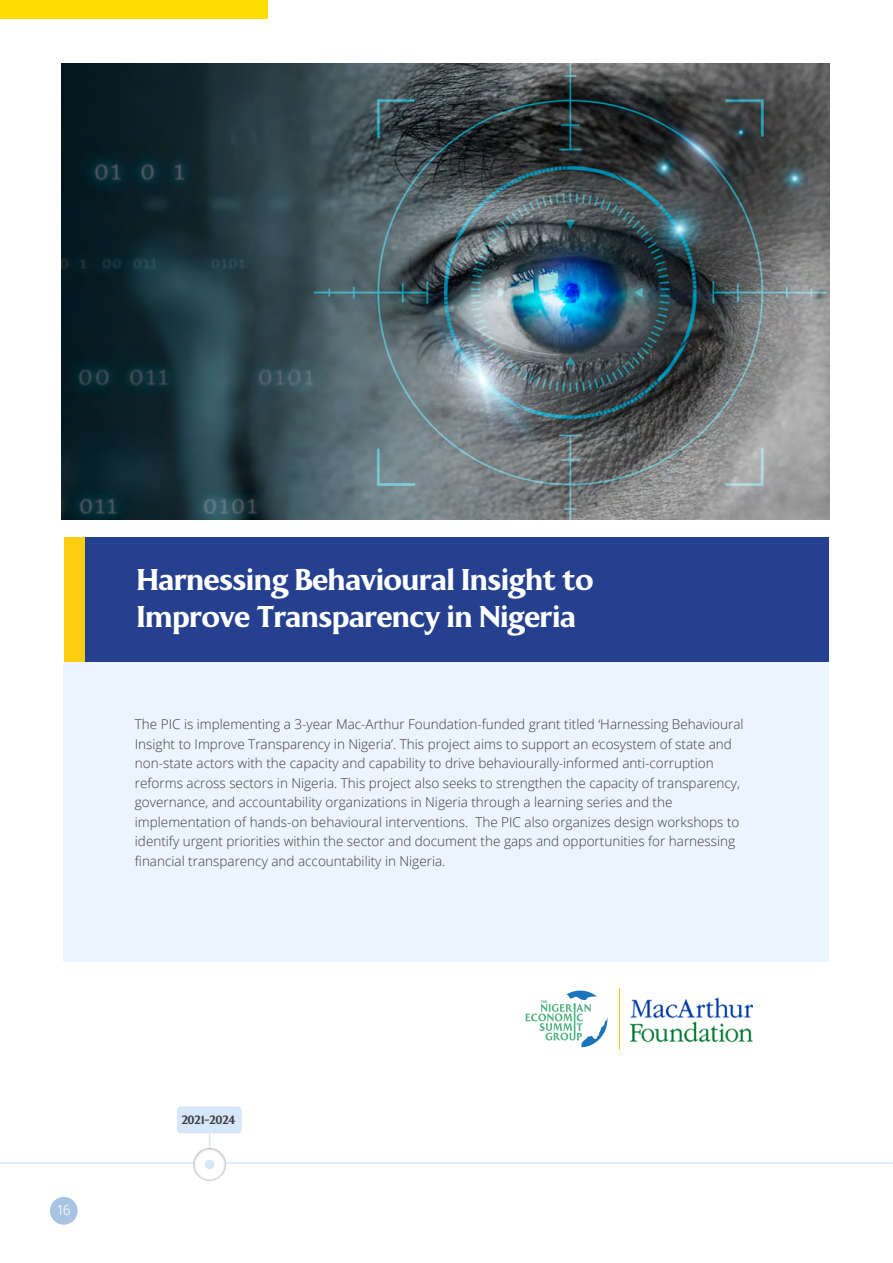
<style>
.page{position:relative;width:893px;height:1263px;background:#fff}
.page>*{position:absolute;margin:0;border:0;box-sizing:border-box;transform-origin:0 0}
.t1{font:30px/36.6px "MADE Kenfolg";letter-spacing:-.04em;color:#fff}
.t2{font:300 15px "Fira Sans";color:#fff}
.t3{font:300 13.5px/19.5px "Open Sans";color:#3d3d3b}
.t4{font:12px "MADE Kenfolg";letter-spacing:-.05em;color:#3d3d3b}
.t5{font:3.75px "MADE Kenfolg";color:#54b582;scale:.96 1}
</style>
<div class="page">
<div style="left:64px;top:537px;width:21px;height:125px;background:#fbce0f"></div>
<div style="left:85px;top:537px;width:744px;height:125px;background:#25408f"></div>
<div style="left:64px;top:662px;width:765px;height:300px;background:#ebf4ff"></div>
<img style="left:62px;top:64px;width:767px;height:456px">
<hr style="left:0;top:1162px;width:893px;height:2px;background:#d7e7fa">
<hr style="left:209px;top:1133px;width:1px;height:33px;background:#d7e7fa">
<div style="left:179px;top:1136px;width:60px;height:45px;background:#000;opacity:.26"></div>
<div style="left:205px;top:1160px;width:9px;height:9px;background:#d7e7fa;border-radius:50%"></div>
<div style="left:177px;top:1106px;width:65px;height:27px;background:#d7e7fa;border-radius:4px"></div>
<svg style="left:525px;top:990px;width:83px;height:57px"></svg>
<hr style="left:619px;top:988px;width:1px;height:62px;background:#facc00">
<img style="left:631px;top:997px;width:122px;height:46px">
<div style="left:50px;top:1197px;width:28px;height:28px;background:#a8c4e3;border-radius:50%"></div>
<div style="left:0;top:0;width:268px;height:19px;background:#fd0"></div>
<p class="t2" style="left:57px;top:1199px;width:16px">16</p>
<h1 class="t1" style="left:136px;top:562px;width:459px">Harnessing Behavioural Insight to<br>Improve Transparency in Nigeria</h1>
<p class="t3" style="left:135px;top:714px;width:610px">The PIC is implementing a 3-year Mac-Arthur Foundation-funded grant titled ‘Harnessing Behavioural Insight to Improve Transparency in Nigeria’. This project aims to support an ecosystem of state and non-state actors with the capacity and capability to drive behaviourally-informed anti-corruption reforms across sectors in Nigeria. This project also seeks to strengthen the capacity of transparency, governance, and accountability organizations in Nigeria through a learning series and the implementation of hands-on behavioural interventions. The PIC also organizes design workshops to identify urgent priorities within the sector and document the gaps and opportunities for harnessing financial transparency and accountability in Nigeria.</p>
<p class="t4" style="left:181px;top:1112px;width:56px">2021-2024</p>
<p class="t5" style="left:540px;top:1000px;width:9px">THE</p>
</div>
